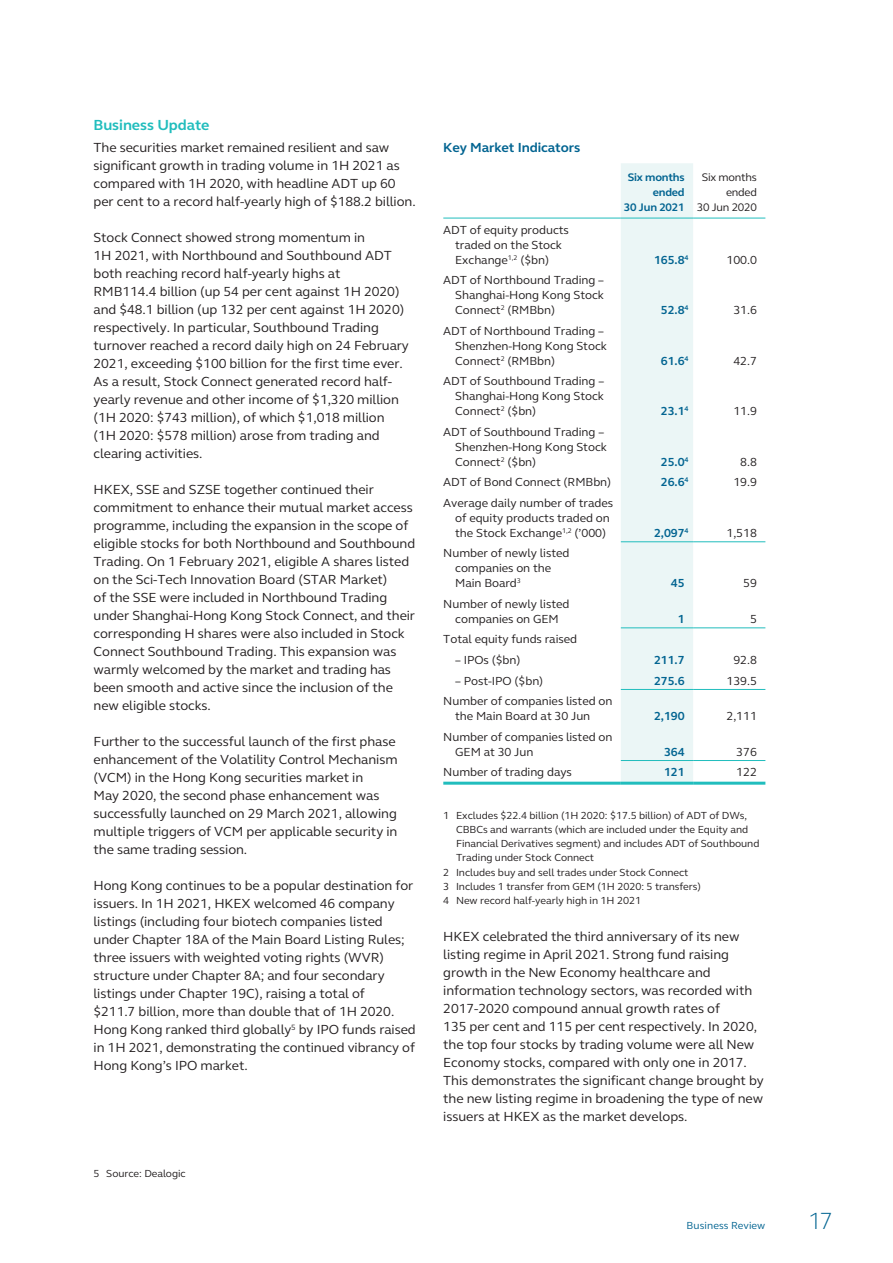
<style>
.page{position:relative;width:893px;height:1263px;background:#fff}
.page>*{position:absolute;margin:0;border:0;box-sizing:border-box;transform-origin:0 0}
.t1{font:300 24px "FS Elliot Pro";color:#026491}
.t2{font:700 15px "FS Elliot Pro";letter-spacing:-.005em;color:#21bdbd}
.t3{font:13.5px/18px "FS Elliot Pro";letter-spacing:-.005em;color:#231f20}
.t4{font:700 13.5px "FS Elliot Pro";letter-spacing:-.005em;color:#026491}
.t5{font:12px/15px "FS Elliot Pro";letter-spacing:-.005em;color:#231f20}
.t6{font:700 12px "FS Elliot Pro";letter-spacing:-.005em;color:#026491}
.t7{font:700 11.25px/15px "FS Elliot Pro";letter-spacing:-.02em;color:#026491;text-align:right}
.t8{font:11.25px/15px "FS Elliot Pro";letter-spacing:-.02em;color:#231f20;text-align:right}
.t9{font:10.5px "FS Elliot Pro";letter-spacing:-.005em;color:#231f20}
.t10{font:10.5px "FS Elliot Pro";letter-spacing:.01em;color:#026491}
</style>
<div class="page">
<div style="left:621px;top:163px;width:72px;height:619px;background:#ebf6f6"></div>
<hr style="left:443px;top:218px;width:178px;height:1px;background:#21bdbd">
<hr style="left:621px;top:218px;width:72px;height:1px;background:#21bdbd">
<hr style="left:693px;top:218px;width:72px;height:1px;background:#21bdbd">
<hr style="left:621px;top:541px;width:72px;height:1px;background:#21bdbd">
<hr style="left:693px;top:541px;width:72px;height:1px;background:#21bdbd">
<hr style="left:621px;top:627px;width:72px;height:1px;background:#21bdbd">
<hr style="left:693px;top:627px;width:72px;height:1px;background:#21bdbd">
<hr style="left:621px;top:689px;width:72px;height:1px;background:#21bdbd">
<hr style="left:693px;top:689px;width:72px;height:1px;background:#21bdbd">
<hr style="left:621px;top:760px;width:72px;height:1px;background:#21bdbd">
<hr style="left:693px;top:760px;width:72px;height:1px;background:#21bdbd">
<hr style="left:443px;top:782px;width:178px;height:3px;background:#21bdbd">
<hr style="left:621px;top:782px;width:72px;height:3px;background:#21bdbd">
<hr style="left:693px;top:782px;width:72px;height:3px;background:#21bdbd">
<p class="t2" style="left:94px;top:114px;width:117px">Business Update</p>
<p class="t3" style="left:94px;top:138px;width:324px">The securities market remained resilient and saw significant growth in trading volume in 1H 2021 as compared with 1H 2020, with headline ADT up 60 per cent to a record half-yearly high of $188.2 billion.</p>
<p class="t3" style="left:94px;top:228px;width:317px">Stock Connect showed strong momentum in<br>1H 2021, with Northbound and Southbound ADT both reaching record half-yearly highs at<br>RMB114.4 billion (up 54 per cent against 1H 2020) and $48.1 billion (up 132 per cent against 1H 2020) respectively. In particular, Southbound Trading turnover reached a record daily high on 24 February 2021, exceeding $100 billion for the first time ever.<br>As a result, Stock Connect generated record half&shy;yearly revenue and other income of $1,320 million (1H 2020: $743 million), of which $1,018 million (1H 2020: $578 million) arose from trading and clearing activities.</p>
<p class="t3" style="left:94px;top:480px;width:323px">HKEX, SSE and SZSE together continued their commitment to enhance their mutual market access programme, including the expansion in the scope of eligible stocks for both Northbound and Southbound Trading. On 1 February 2021, eligible A shares listed on the Sci-Tech Innovation Board (STAR Market)<br>of the SSE were included in Northbound Trading under Shanghai-Hong Kong Stock Connect, and their corresponding H shares were also included in Stock Connect Southbound Trading. This expansion was warmly welcomed by the market and trading has been smooth and active since the inclusion of the new eligible stocks.</p>
<p class="t3" style="left:94px;top:732px;width:306px">Further to the successful launch of the first phase enhancement of the Volatility Control Mechanism (VCM) in the Hong Kong securities market in<br>May 2020, the second phase enhancement was successfully launched on 29 March 2021, allowing multiple triggers of VCM per applicable security in the same trading session.</p>
<p class="t3" style="left:94px;top:876px;width:324px">Hong Kong continues to be a popular destination for issuers. In 1H 2021, HKEX welcomed 46 company listings (including four biotech companies listed under Chapter 18A of the Main Board Listing Rules; three issuers with weighted voting rights (WVR) structure under Chapter 8A; and four secondary listings under Chapter 19C), raising a total of<br>$211.7 billion, more than double that of 1H 2020.<br>Hong Kong ranked third globally<sup>5</sup> by IPO funds raised in 1H 2021, demonstrating the continued vibrancy of Hong Kong’s IPO market.</p>
<p class="t9" style="left:94px;top:1166px;width:94px">5 Source: Dealogic</p>
<p class="t4" style="left:443px;top:138px;width:139px">Key Market Indicators</p>
<p class="t5" style="left:455px;top:222px;width:115px;text-indent:-12px">ADT of equity products traded on the Stock<br>Exchange<sup>1,2</sup> ($bn)</p>
<p class="t5" style="left:455px;top:272px;width:150px;text-align:justify;text-indent:-12px">ADT of Northbound Trading – Shanghai-Hong Kong Stock Connect<sup>2</sup> (RMBbn)</p>
<p class="t5" style="left:455px;top:323px;width:153px;text-indent:-12px">ADT of Northbound Trading –<br>Shenzhen-Hong Kong Stock<br>Connect<sup>2</sup> (RMBbn)</p>
<p class="t5" style="left:455px;top:373px;width:150px;text-align:justify;text-indent:-12px">ADT of Southbound Trading – Shanghai-Hong Kong Stock Connect<sup>2</sup> ($bn)</p>
<p class="t5" style="left:455px;top:424px;width:153px;text-indent:-12px">ADT of Southbound Trading –<br>Shenzhen-Hong Kong Stock<br>Connect<sup>2</sup> ($bn)</p>
<p class="t7" style="left:624px;top:170px;width:62px">Six months ended<br>30 Jun 2021</p>
<p class="t8" style="left:697px;top:169px;width:62px">Six months ended<br>30 Jun 2020</p>
<p class="t6" style="left:654px;top:252px;width:36px">165.8<sup>4</sup></p>
<p class="t5" style="left:726px;top:252px;width:32px">100.0</p>
<p class="t6" style="left:661px;top:302px;width:29px">52.8<sup>4</sup></p>
<p class="t5" style="left:733px;top:302px;width:25px">31.6</p>
<p class="t6" style="left:661px;top:353px;width:29px">61.6<sup>4</sup></p>
<p class="t5" style="left:733px;top:353px;width:25px">42.7</p>
<p class="t6" style="left:661px;top:403px;width:29px">23.1<sup>4</sup></p>
<p class="t5" style="left:733px;top:403px;width:25px">11.9</p>
<p class="t6" style="left:661px;top:454px;width:29px">25.0<sup>4</sup></p>
<p class="t5" style="left:740px;top:454px;width:18px">8.8</p>
<p class="t5" style="left:443px;top:474px;width:169px">ADT of Bond Connect (RMBbn)</p>
<p class="t6" style="left:661px;top:474px;width:29px">26.6<sup>4</sup></p>
<p class="t5" style="left:733px;top:474px;width:25px">19.9</p>
<p class="t5" style="left:455px;top:495px;width:160px;text-indent:-12px">Average daily number of trades of equity products traded on the Stock Exchange<sup>1,2</sup> (’000)</p>
<p class="t6" style="left:654px;top:525px;width:36px">2,097<sup>4</sup></p>
<p class="t5" style="left:726px;top:525px;width:32px">1,518</p>
<p class="t5" style="left:455px;top:545px;width:116px;text-indent:-12px">Number of newly listed companies on the<br>Main Board<sup>3</sup></p>
<p class="t5" style="left:443px;top:596px;width:128px;text-align:center">Number of newly listed companies on GEM</p>
<p class="t6" style="left:671px;top:575px;width:15px">45</p>
<p class="t5" style="left:743px;top:575px;width:15px">59</p>
<p class="t6" style="left:678px;top:611px;width:8px">1</p>
<p class="t5" style="left:750px;top:611px;width:8px">5</p>
<p class="t5" style="left:443px;top:632px;width:135px">Total equity funds raised</p>
<p class="t5" style="left:455px;top:652px;width:67px">– IPOs ($bn)</p>
<p class="t6" style="left:654px;top:652px;width:32px">211.7</p>
<p class="t5" style="left:733px;top:652px;width:25px">92.8</p>
<p class="t5" style="left:455px;top:673px;width:90px">– Post-IPO ($bn)</p>
<p class="t6" style="left:654px;top:672px;width:32px">275.6</p>
<p class="t5" style="left:726px;top:673px;width:32px">139.5</p>
<p class="t5" style="left:455px;top:693px;width:159px;text-indent:-12px">Number of companies listed on the Main Board at 30 Jun</p>
<p class="t6" style="left:654px;top:708px;width:32px">2,190</p>
<p class="t5" style="left:726px;top:708px;width:32px">2,111</p>
<p class="t5" style="left:455px;top:729px;width:159px;text-indent:-12px">Number of companies listed on<br>GEM at 30 Jun</p>
<p class="t6" style="left:664px;top:743px;width:22px">364</p>
<p class="t5" style="left:736px;top:744px;width:22px">376</p>
<p class="t5" style="left:443px;top:764px;width:130px">Number of trading days</p>
<p class="t6" style="left:664px;top:764px;width:22px">121</p>
<p class="t5" style="left:736px;top:764px;width:22px">122</p>
<p class="t9" style="left:443px;top:808px;width:305px">1 Excludes $22.4 billion (1H 2020: $17.5 billion) of ADT of DWs,</p>
<p class="t9" style="left:456px;top:822px;width:294px">CBBCs and warrants (which are included under the Equity and</p>
<p class="t9" style="left:456px;top:836px;width:305px">Financial Derivatives segment) and includes ADT of Southbound</p>
<p class="t9" style="left:456px;top:851px;width:140px">Trading under Stock Connect</p>
<p class="t9" style="left:443px;top:865px;width:247px">2 Includes buy and sell trades under Stock Connect</p>
<p class="t9" style="left:443px;top:879px;width:259px">3 Includes 1 transfer from GEM (1H 2020: 5 transfers)</p>
<p class="t9" style="left:443px;top:893px;width:199px">4 New record half-yearly high in 1H 2021</p>
<p class="t3" style="left:443px;top:927px;width:322px">HKEX celebrated the third anniversary of its new listing regime in April 2021. Strong fund raising growth in the New Economy healthcare and information technology sectors, was recorded with 2017-2020 compound annual growth rates of<br>135 per cent and 115 per cent respectively. In 2020, the top four stocks by trading volume were all New Economy stocks, compared with only one in 2017.<br>This demonstrates the significant change brought by the new listing regime in broadening the type of new issuers at HKEX as the market develops.</p>
<p class="t10" style="left:686px;top:1218px;width:80px">Business Review</p>
<h1 class="t1" style="left:808px;top:1205px;width:27px">17</h1>
</div>
